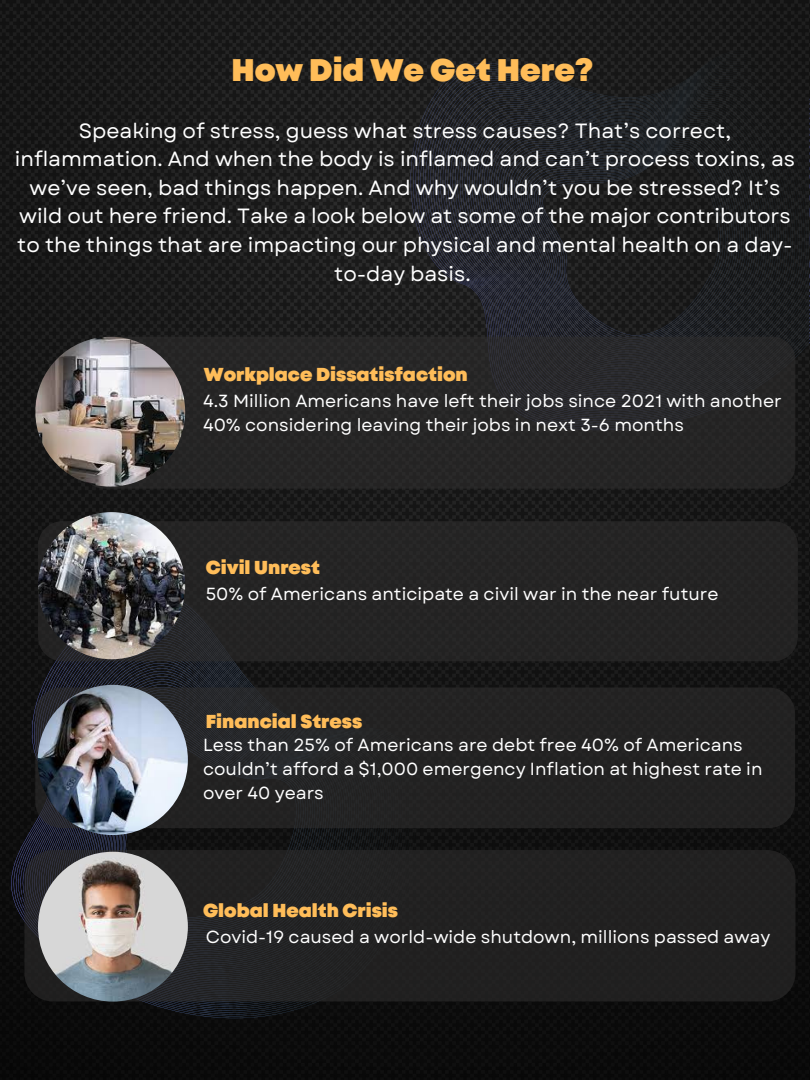
<style>
.page{position:relative;width:810px;height:1080px;background:#fff}
.page>*{position:absolute;margin:0;border:0;box-sizing:border-box;transform-origin:0 0}
.t1{font:900 31.25px "Mont";color:#ffbd59}
.t2{font:20.62px/28.6px "Garet";color:#fff;text-align:center}
.t3{font:900 18.75px "Mont";color:#ffbd59}
.t4{font:17.5px/24.4px "Garet";color:#fff}
</style>
<div class="page">
<img style="left:0;top:0;width:810px;height:1080px">
<svg style="left:1px;top:591px;width:430px;height:428px;background:#131417"></svg>
<svg style="left:324px;top:0;width:486px;height:517px;background:#1e1f20"></svg>
<div style="left:81px;top:337px;width:714px;height:152px;background:#262626;border-radius:23px"></div>
<img style="left:35px;top:337px;width:150px;height:150px;border-radius:50%">
<div style="left:38px;top:521px;width:760px;height:140px;background:#242323;border-radius:24px"></div>
<img style="left:38px;top:512px;width:147px;height:147px;border-radius:50%">
<div style="left:35px;top:687px;width:760px;height:141px;background:#232323;border-radius:26px"></div>
<img style="left:38px;top:685px;width:150px;height:150px;border-radius:50%">
<div style="left:24px;top:850px;width:772px;height:151px;background:#212121;border-radius:28px"></div>
<img style="left:38px;top:852px;width:150px;height:150px;border-radius:50%">
<h1 class="t1" style="left:231px;top:58px;width:363px">How Did We Get Here?</h1>
<p class="t2" style="left:15px;top:116px;width:782px">Speaking of stress, guess what stress causes? That’s correct, inflammation. And when the body is inflamed and can’t process toxins, as we’ve seen, bad things happen. And why wouldn’t you be stressed? It’s wild out here friend. Take a look below at some of the major contributors to the things that are impacting our physical and mental health on a day&shy;to-day basis.</p>
<p class="t3" style="left:204px;top:367px;width:265px">Workplace Dissatisfaction</p>
<p class="t4" style="left:203px;top:389px;width:580px">4.3 Million Americans have left their jobs since 2021 with another<br>40% considering leaving their jobs in next 3-6 months</p>
<p class="t3" style="left:206px;top:561px;width:116px">Civil Unrest</p>
<p class="t4" style="left:206px;top:582px;width:514px">50% of Americans anticipate a civil war in the near future</p>
<p class="t3" style="left:206px;top:714px;width:158px">Financial Stress</p>
<p class="t4" style="left:203px;top:732px;width:561px">Less than 25% of Americans are debt free 40% of Americans couldn’t afford a $1,000 emergency Inflation at highest rate in over 40 years</p>
<p class="t3" style="left:203px;top:904px;width:197px">Global Health Crisis</p>
<p class="t4" style="left:206px;top:925px;width:566px">Covid-19 caused a world-wide shutdown, millions passed away</p>
</div>
